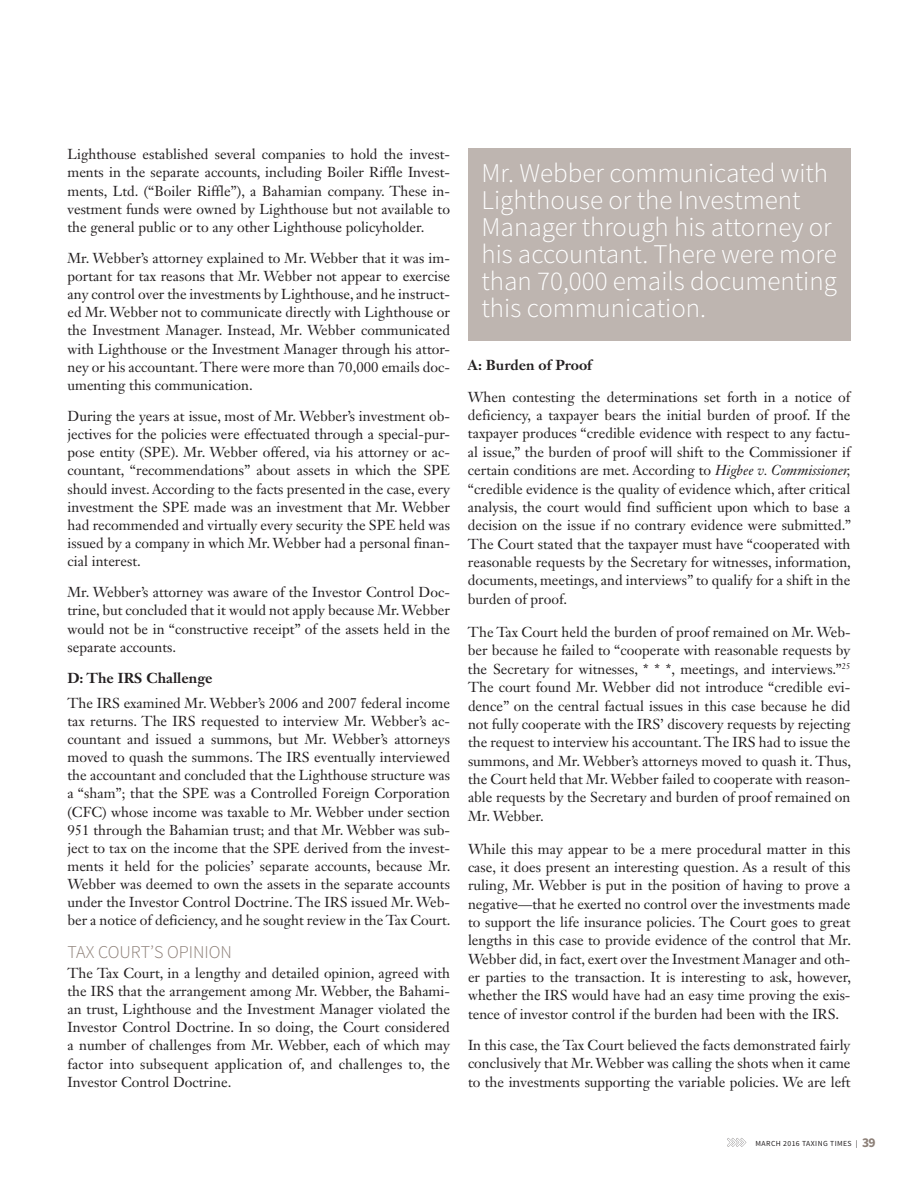
<style>
.page{position:relative;width:918px;height:1188px;background:#fff}
.page>*{position:absolute;margin:0;border:0;box-sizing:border-box;transform-origin:0 0}
.t1{font:300 27px/27px "Source Sans Pro";color:#fff}
.t2{font:300 18px "Source Sans Pro";color:#8c7f77}
.t3{font:14.25px/18.1px "Janson Text LT Std";color:#231f20;text-align:justify}
.t4{font:700 14.25px "Janson Text LT Std";color:#231f20}
.t5{font:7.8px "Source Sans Pro";letter-spacing:.05em;color:#231f20}
.s1{font-style:italic}
.s2{font-weight:700;font-size:13.5px;color:#8c7f77}
</style>
<div class="page">
<div style="left:468px;top:148px;width:382px;height:193px;background:#beb5b0"></div>
<svg style="left:727px;top:1138px;width:19px;height:9px"></svg>
<p class="t3" style="left:68px;top:145px;width:384px">Lighthouse established several companies to hold the invest&shy;ments in the separate accounts, including Boiler Riffle Invest&shy;ments, Ltd. (“Boiler Riffle”), a Bahamian company. These in&shy;vestment funds were owned by Lighthouse but not available to the general public or to any other Lighthouse policyholder.</p>
<p class="t3" style="left:68px;top:249px;width:384px">Mr. Webber’s attorney explained to Mr. Webber that it was im&shy;portant for tax reasons that Mr. Webber not appear to exercise any control over the investments by Lighthouse, and he instruct&shy;ed Mr. Webber not to communicate directly with Lighthouse or the Investment Manager. Instead, Mr. Webber communicated with Lighthouse or the Investment Manager through his attor&shy;ney or his accountant. There were more than 70,000 emails doc&shy;umenting this communication.</p>
<p class="t3" style="left:68px;top:407px;width:384px">During the years at issue, most of Mr. Webber’s investment ob&shy;jectives for the policies were effectuated through a special-pur&shy;pose entity (SPE). Mr. Webber offered, via his attorney or ac&shy;countant, “recommendations” about assets in which the SPE should invest. According to the facts presented in the case, every investment the SPE made was an investment that Mr. Webber had recommended and virtually every security the SPE held was issued by a company in which Mr. Webber had a personal finan&shy;cial interest.</p>
<p class="t3" style="left:68px;top:583px;width:384px">Mr. Webber’s attorney was aware of the Investor Control Doc&shy;trine, but concluded that it would not apply because Mr. Webber would not be in “constructive receipt” of the assets held in the separate accounts.</p>
<p class="t4" style="left:68px;top:669px;width:147px">D: The IRS Challenge</p>
<p class="t3" style="left:68px;top:694px;width:385px">The IRS examined Mr. Webber’s 2006 and 2007 federal income tax returns. The IRS requested to interview Mr. Webber’s ac&shy;countant and issued a summons, but Mr. Webber’s attorneys moved to quash the summons. The IRS eventually interviewed the accountant and concluded that the Lighthouse structure was a “sham”; that the SPE was a Controlled Foreign Corporation (CFC) whose income was taxable to Mr. Webber under section 951 through the Bahamian trust; and that Mr. Webber was sub&shy;ject to tax on the income that the SPE derived from the invest&shy;ments it held for the policies’ separate accounts, because Mr.<br>Webber was deemed to own the assets in the separate accounts under the Investor Control Doctrine. The IRS issued Mr. Web&shy;ber a notice of deficiency, and he sought review in the Tax Court.</p>
<p class="t2" style="left:68px;top:941px;width:166px">TAX COURT’S OPINION</p>
<p class="t3" style="left:68px;top:964px;width:384px">The Tax Court, in a lengthy and detailed opinion, agreed with the IRS that the arrangement among Mr. Webber, the Bahami&shy;an trust, Lighthouse and the Investment Manager violated the Investor Control Doctrine. In so doing, the Court considered a number of challenges from Mr. Webber, each of which may factor into subsequent application of, and challenges to, the Investor Control Doctrine.</p>
<h1 class="t1" style="left:482px;top:160px;width:357px">Mr. Webber communicated with<br>Lighthouse or the Investment<br>Manager through his attorney or his accountant. There were more than 70,000 emails documenting this communication.</h1>
<p class="t4" style="left:468px;top:356px;width:126px">A: Burden of Proof</p>
<p class="t3" style="left:468px;top:388px;width:385px">When contesting the determinations set forth in a notice of deficiency, a taxpayer bears the initial burden of proof. If the taxpayer produces “credible evidence with respect to any factu&shy;al issue,” the burden of proof will shift to the Commissioner if certain conditions are met. According to <span class="s1">Higbee v. Commissioner, </span>“credible evidence is the quality of evidence which, after critical analysis, the court would find sufficient upon which to base a decision on the issue if no contrary evidence were submitted.” The Court stated that the taxpayer must have “cooperated with reasonable requests by the Secretary for witnesses, information, documents, meetings, and interviews” to qualify for a shift in the burden of proof.</p>
<p class="t3" style="left:468px;top:623px;width:385px">The Tax Court held the burden of proof remained on Mr. Web&shy;ber because he failed to “cooperate with reasonable requests by the Secretary for witnesses, * * *, meetings, and interviews.”<sup>25<br></sup>The court found Mr. Webber did not introduce “credible evi&shy;dence” on the central factual issues in this case because he did not fully cooperate with the IRS’ discovery requests by rejecting the request to interview his accountant. The IRS had to issue the summons, and Mr. Webber’s attorneys moved to quash it. Thus, the Court held that Mr. Webber failed to cooperate with reason&shy;able requests by the Secretary and burden of proof remained on Mr. Webber.</p>
<p class="t3" style="left:468px;top:839px;width:385px">While this may appear to be a mere procedural matter in this case, it does present an interesting question. As a result of this ruling, Mr. Webber is put in the position of having to prove a negative—that he exerted no control over the investments made to support the life insurance policies. The Court goes to great lengths in this case to provide evidence of the control that Mr.<br>Webber did, in fact, exert over the Investment Manager and oth&shy;er parties to the transaction. It is interesting to ask, however, whether the IRS would have had an easy time proving the exis&shy;tence of investor control if the burden had been with the IRS.</p>
<p class="t3" style="left:468px;top:1036px;width:384px">In this case, the Tax Court believed the facts demonstrated fairly conclusively that Mr. Webber was calling the shots when it came to the investments supporting the variable policies. We are left</p>
<p class="t5" style="left:756px;top:1138px;width:122px">MARCH 2016 TAXING TIMES | <span class="s2">39</span></p>
</div>
